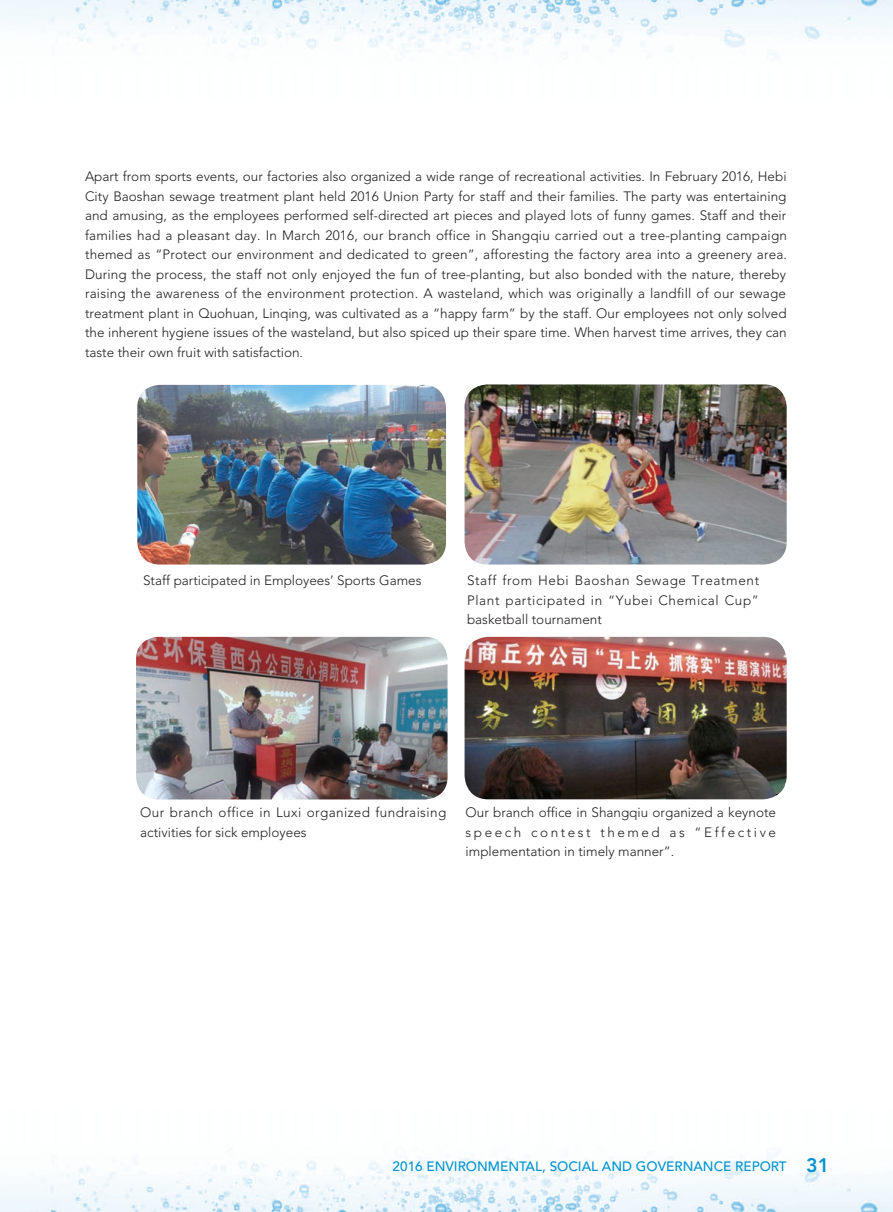
<style>
.page{position:relative;width:893px;height:1212px;background:#fff}
.page>*{position:absolute;margin:0;border:0;box-sizing:border-box;transform-origin:0 0}
._00_txt{font:300 13.5px/19.5px "Avenir LT Std";color:#231f20;text-align:justify}
._00_txt-2{font:300 13.5px/19.5px "Avenir LT Std";letter-spacing:.03em;color:#231f20}
.t1{font:500 13.5px "Avenir LT Std";color:#0093d0}
.s1{font-weight:800;font-size:19.5px}
</style>
<div class="page">
<img style="left:0;top:1150px;width:893px;height:62px">
<img style="left:0;top:0;width:893px;height:59px">
<img style="left:465px;top:384px;width:322px;height:180px">
<img style="left:137px;top:385px;width:309px;height:179px">
<img style="left:136px;top:637px;width:312px;height:162px">
<img style="left:465px;top:637px;width:322px;height:162px">
<p class="_00_txt" style="left:85px;top:167px;width:703px">Apart from sports events, our factories also organized a wide range of recreational activities. In February 2016, Hebi City Baoshan sewage treatment plant held 2016 Union Party for staff and their families. The party was entertaining and amusing, as the employees performed self-directed art pieces and played lots of funny games. Staff and their families had a pleasant day. In March 2016, our branch office in Shangqiu carried out a tree-planting campaign themed as “Protect our environment and dedicated to green”, afforesting the factory area into a greenery area.<br>During the process, the staff not only enjoyed the fun of tree-planting, but also bonded with the nature, thereby raising the awareness of the environment protection. A wasteland, which was originally a landfill of our sewage treatment plant in Quohuan, Linqing, was cultivated as a “happy farm” by the staff. Our employees not only solved the inherent hygiene issues of the wasteland, but also spiced up their spare time. When harvest time arrives, they can taste their own fruit with satisfaction.</p>
<p class="_00_txt" style="left:143px;top:571px;width:280px">Staff participated in Employees’ Sports Games</p>
<p class="_00_txt" style="left:467px;top:571px;width:294px">Staff from Hebi Baoshan Sewage Treatment Plant participated in “Yubei Chemical Cup” basketball tournament</p>
<p class="_00_txt-2" style="left:140px;top:803px;width:307px">Our branch office in Luxi organized fundraising activities for sick employees</p>
<p class="_00_txt" style="left:466px;top:803px;width:312px">Our branch office in Shangqiu organized a keynote speech contest themed as “Effective implementation in timely manner”.</p>
<p class="t1" style="left:393px;top:1159px;width:438px">2016 ENVIRONMENTAL, SOCIAL AND GOVERNANCE REPORT <span class="s1">31</span></p>
</div>
